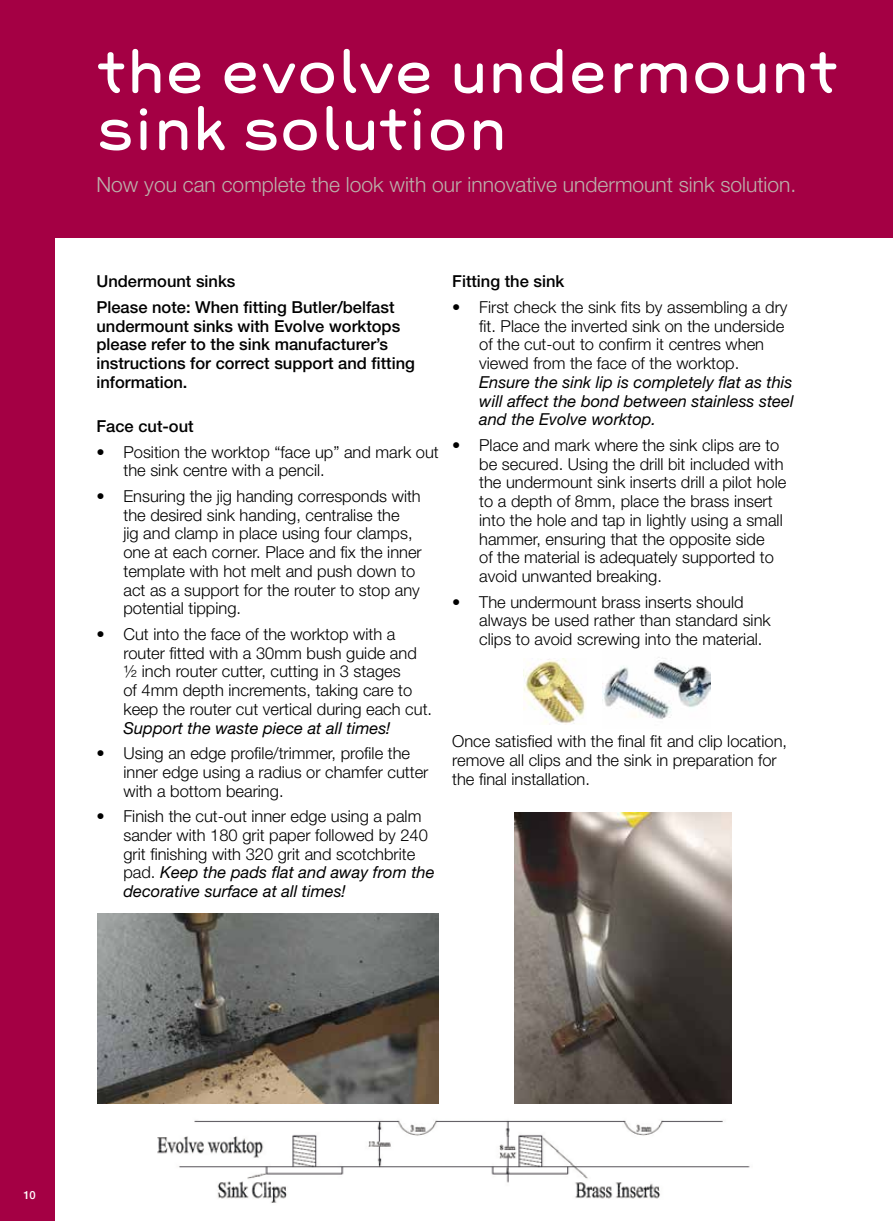
<style>
.page{position:relative;width:893px;height:1221px;background:#fff}
.page>*{position:absolute;margin:0;border:0;box-sizing:border-box;transform-origin:0 0}
.t1{font:54px/57px "Grover";letter-spacing:-.02em;color:#fff}
.t2{font:300 21px "Helvetica Neue LT Std";color:#bcb1ab}
.t3{font:300 16.5px/18.8px "Helvetica Neue LT Std";color:#000}
.t4{font:500 16.5px/18.8px "Helvetica Neue LT Std";color:#000}
.t5{font:italic 16.5px/18.8px "Helvetica Neue LT Std";color:#000;text-align:justify}
.t6{font:500 11.25px "Helvetica Neue LT Std";color:#fff}
.s1{font-weight:400;font-style:italic}
</style>
<div class="page">
<div style="left:0;top:0;width:893px;height:1220px;background:#a40044"></div>
<div style="left:55px;top:238px;width:838px;height:982px;background:#fff"></div>
<img style="left:603px;top:657px;width:108px;height:62px">
<img style="left:524px;top:658px;width:62px;height:66px">
<img style="left:157px;top:1120px;width:593px;height:83px">
<img style="left:97px;top:913px;width:341px;height:189px">
<img style="left:514px;top:812px;width:217px;height:290px">
<h1 class="t1" style="left:96px;top:44px;width:744px">the evolve undermount sink solution</h1>
<p class="t2" style="left:96px;top:171px;width:701px">Now you can complete the look with our innovative undermount sink solution.</p>
<p class="t4" style="left:96px;top:268px;width:300px;line-height:25.5px">Undermount sinks<br>Please note: When fitting Butler/belfast</p>
<p class="t4" style="left:96px;top:316px;width:320px">undermount sinks with Evolve worktops please refer to the sink manufacturer’s instructions for correct support and fitting information.</p>
<p class="t4" style="left:96px;top:416px;width:99px">Face cut-out</p>
<p class="t3" style="left:123px;top:442px;width:317px;text-indent:-27px">• Position the worktop “face up” and mark out the sink centre with a pencil.</p>
<p class="t3" style="left:123px;top:486px;width:300px;text-indent:-27px">• Ensuring the jig handing corresponds with the desired sink handing, centralise the<br>jig and clamp in place using four clamps, one at each corner. Place and fix the inner template with hot melt and push down to act as a support for the router to stop any potential tipping.</p>
<p class="t3" style="left:123px;top:624px;width:310px;text-indent:-27px">• Cut into the face of the worktop with a router fitted with a 30mm bush guide and ½ inch router cutter, cutting in 3 stages<br>of 4mm depth increments, taking care to keep the router cut vertical during each cut.</p>
<p class="t5" style="left:123px;top:718px;width:269px">Support the waste piece at all times!</p>
<p class="t3" style="left:123px;top:743px;width:307px;text-indent:-27px">• Using an edge profile/trimmer, profile the inner edge using a radius or chamfer cutter with a bottom bearing.</p>
<p class="t3" style="left:123px;top:806px;width:313px;text-indent:-27px">• Finish the cut-out inner edge using a palm sander with 180 grit paper followed by 240 grit finishing with 320 grit and scotchbrite pad. <span class="s1">Keep the pads flat and away from the decorative surface at all times!</span></p>
<p class="t4" style="left:452px;top:272px;width:114px">Fitting the sink</p>
<p class="t3" style="left:479px;top:297px;width:310px;text-indent:-27px">• First check the sink fits by assembling a dry fit. Place the inverted sink on the underside of the cut-out to confirm it centres when viewed from the face of the worktop.</p>
<p class="t5" style="left:479px;top:372px;width:316px">Ensure the sink lip is completely flat as this will affect the bond between stainless steel and the Evolve worktop.</p>
<p class="t3" style="left:479px;top:435px;width:309px;text-indent:-27px">• Place and mark where the sink clips are to be secured. Using the drill bit included with the undermount sink inserts drill a pilot hole to a depth of 8mm, place the brass insert into the hole and tap in lightly using a small hammer, ensuring that the opposite side<br>of the material is adequately supported to avoid unwanted breaking.</p>
<p class="t3" style="left:479px;top:592px;width:293px;text-indent:-27px">• The undermount brass inserts should always be used rather than standard sink clips to avoid screwing into the material.</p>
<p class="t3" style="left:452px;top:731px;width:336px">Once satisfied with the final fit and clip location, remove all clips and the sink in preparation for the final installation.</p>
<p class="t6" style="left:23px;top:1188px;width:14px">10</p>
</div>
